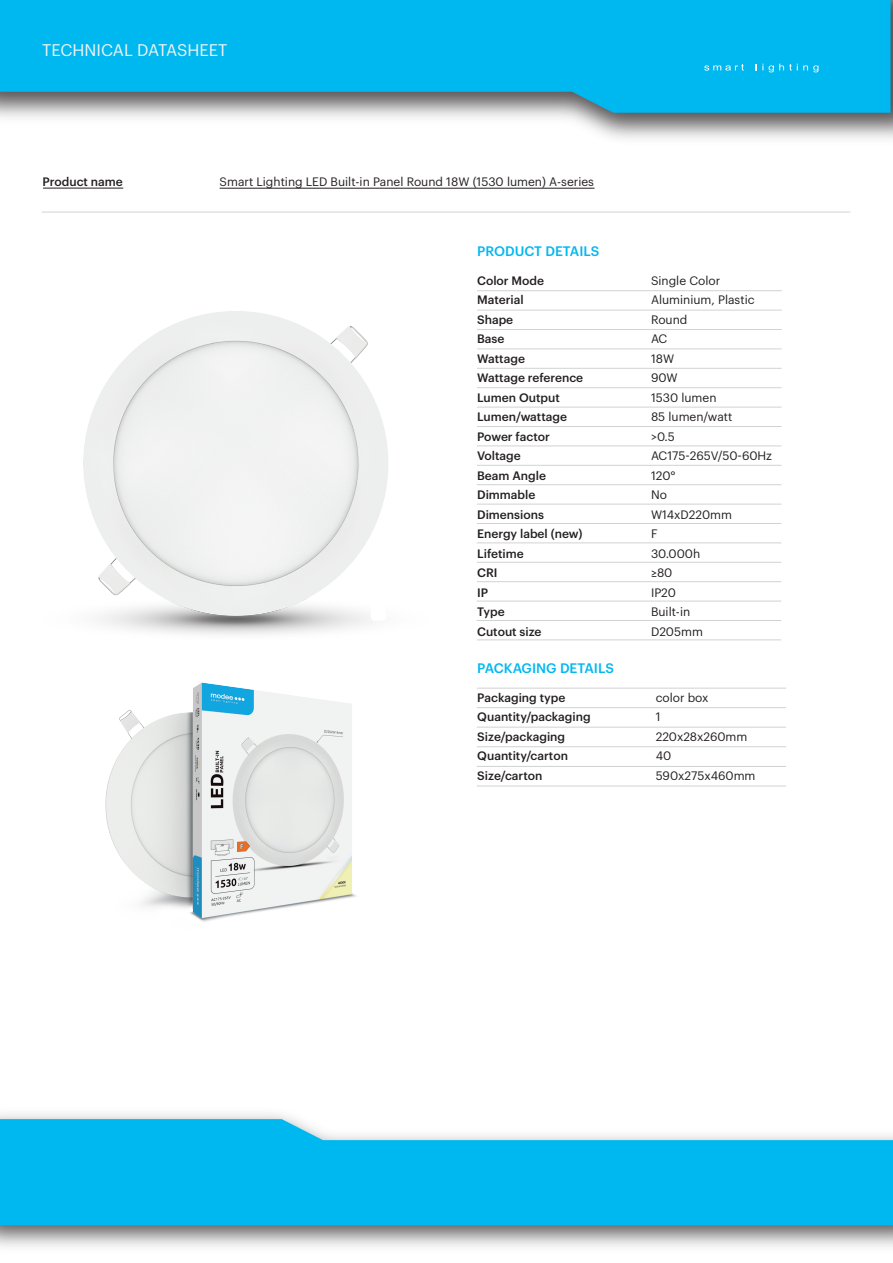
<style>
.page{position:relative;width:893px;height:1263px;background:#fff}
.page>*{position:absolute;margin:0;border:0;box-sizing:border-box;transform-origin:0 0}
.t1{font:16.5px "Graphik";color:#f2f3f4}
.t2{font:500 13.5px "Graphik";color:#00b8f0}
.t3{font:500 12px/19.5px "Graphik";color:#231f20}
.t4{font:12px/19.5px "Graphik";color:#231f20}
</style>
<div class="page">
<hr style="left:44px;top:188px;width:79px;height:1px;background:#231f20">
<hr style="left:220px;top:188px;width:374px;height:1px;background:#231f20">
<img style="left:0;top:1114px;width:893px;height:133px">
<svg style="left:0;top:1119px;width:893px;height:106px;background:#20c0f1"></svg>
<img style="left:0;top:0;width:893px;height:139px">
<svg style="left:0;top:0;width:890px;height:113px;background:#13b4e5"></svg>
<hr style="left:42px;top:212px;width:808px;height:1px;background:#d1d2d4">
<svg style="left:704px;top:64px;width:40px;height:7px"></svg>
<svg style="left:756px;top:64px;width:7px;height:6px"></svg>
<svg style="left:769px;top:64px;width:49px;height:8px"></svg>
<hr style="left:477px;top:707px;width:309px;height:1px;background:#d1d2d4">
<hr style="left:477px;top:727px;width:309px;height:1px;background:#d1d2d4">
<hr style="left:477px;top:688px;width:309px;height:1px;background:#d1d2d4">
<hr style="left:477px;top:746px;width:309px;height:1px;background:#d1d2d4">
<hr style="left:477px;top:766px;width:309px;height:1px;background:#d1d2d4">
<hr style="left:477px;top:786px;width:309px;height:1px;background:#d1d2d4">
<hr style="left:477px;top:290px;width:305px;height:1px;background:#d1d2d4">
<hr style="left:477px;top:310px;width:305px;height:1px;background:#d1d2d4">
<hr style="left:477px;top:329px;width:305px;height:1px;background:#d1d2d4">
<hr style="left:477px;top:348px;width:305px;height:1px;background:#d1d2d4">
<hr style="left:477px;top:368px;width:305px;height:1px;background:#d1d2d4">
<hr style="left:477px;top:387px;width:305px;height:1px;background:#d1d2d4">
<hr style="left:477px;top:407px;width:305px;height:1px;background:#d1d2d4">
<hr style="left:477px;top:426px;width:304px;height:1px;background:#d1d2d4">
<hr style="left:477px;top:445px;width:304px;height:1px;background:#d1d2d4">
<hr style="left:477px;top:465px;width:304px;height:1px;background:#d1d2d4">
<hr style="left:477px;top:484px;width:304px;height:1px;background:#d1d2d4">
<hr style="left:477px;top:504px;width:304px;height:1px;background:#d1d2d4">
<hr style="left:477px;top:523px;width:304px;height:1px;background:#d1d2d4">
<hr style="left:477px;top:542px;width:304px;height:1px;background:#d1d2d4">
<hr style="left:477px;top:562px;width:304px;height:1px;background:#d1d2d4">
<hr style="left:477px;top:581px;width:304px;height:1px;background:#d1d2d4">
<hr style="left:477px;top:601px;width:304px;height:1px;background:#d1d2d4">
<hr style="left:477px;top:620px;width:304px;height:1px;background:#d1d2d4">
<hr style="left:477px;top:639px;width:304px;height:1px;background:#d1d2d4">
<img style="left:83px;top:311px;width:305px;height:324px">
<svg style="left:367px;top:597px;width:21px;height:28px"></svg>
<img style="left:105px;top:682px;width:251px;height:240px">
<h1 class="t1" style="left:42px;top:37px;width:187px">TECHNICAL DATASHEET</h1>
<p class="t3" style="left:43px;top:171px;width:82px">Product name</p>
<p class="t4" style="left:220px;top:171px;width:376px">Smart Lighting LED Built-in Panel Round 18W (1530 lumen) A-series</p>
<p class="t2" style="left:477px;top:240px;width:124px">PRODUCT DETAILS</p>
<p class="t3" style="left:477px;top:270px;width:108px">Color Mode<br>Material<br>Shape<br>Base<br>Wattage<br>Wattage reference<br>Lumen Output<br>Lumen/wattage<br>Power factor<br>Voltage<br>Beam Angle<br>Dimmable<br>Dimensions<br>Energy label (new)<br>Lifetime<br>CRI<br>IP<br>Type<br>Cutout size</p>
<p class="t4" style="left:651px;top:270px;width:123px">Single Color<br>Aluminium, Plastic<br>Round<br>AC<br>18W<br>90W<br>1530 lumen<br>85 lumen/watt<br>&gt;0.5<br>AC175-265V/50-60Hz<br>120°<br>No<br>W14xD220mm<br>F<br>30.000h<br>≥80<br>IP20<br>Built-in<br>D205mm</p>
<p class="t2" style="left:477px;top:657px;width:138px">PACKAGING DETAILS</p>
<p class="t3" style="left:477px;top:687px;width:115px">Packaging type<br>Quantity/packaging<br>Size/packaging<br>Quantity/carton<br>Size/carton</p>
<p class="t4" style="left:656px;top:687px;width:101px">color box<br>1<br>220x28x260mm<br>40<br>590x275x460mm</p>
</div>
